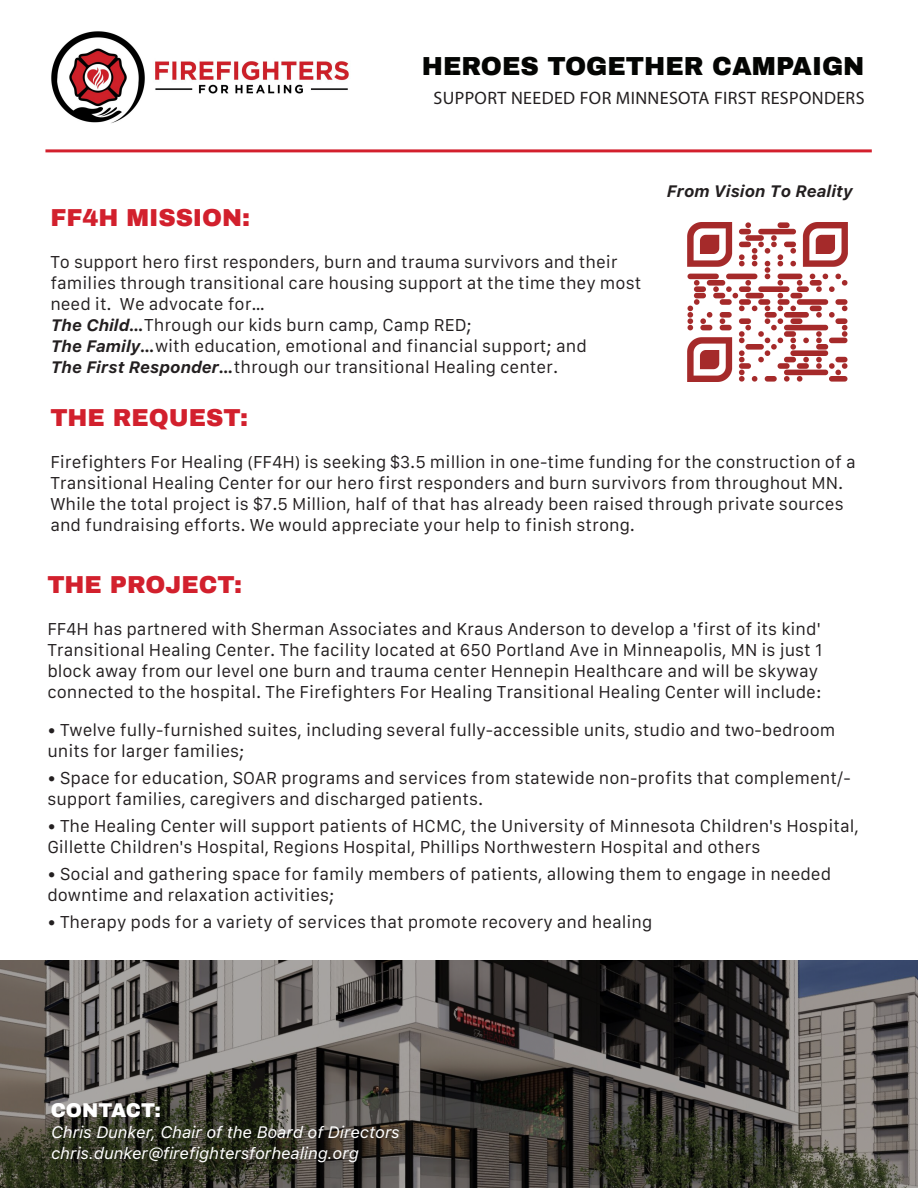
<style>
.page{position:relative;width:918px;height:1188px;background:#fff}
.page>*{position:absolute;margin:0;border:0;box-sizing:border-box;transform-origin:0 0}
.t1{font:900 25.5px "Archivo";color:#040503}
.t2{font:900 24px "Archivo";color:#d2202d}
.t3{font:900 19.5px "Archivo";color:#fff}
.t4{font:18px "Myriad Pro";letter-spacing:.02em;color:#231f20}
.t5{font:16.5px/21px "Galvji";color:#231f20}
.t6{font:italic 16.5px/21px "Galvji";color:#fff}
.t7{font:italic 700 16.5px "Galvji";color:#231f20}
.s1{font-weight:700;font-style:italic}
</style>
<div class="page">
<img style="left:0;top:960px;width:917px;height:228px">
<img style="left:687px;top:222px;width:161px;height:160px">
<img style="left:45px;top:31px;width:327px;height:122px">
<hr style="left:45px;top:149px;width:827px;height:3px;background:#d3202d">
<h1 class="t1" style="left:422px;top:51px;width:444px">HEROES TOGETHER CAMPAIGN</h1>
<p class="t4" style="left:434px;top:87px;width:432px">SUPPORT NEEDED FOR MINNESOTA FIRST RESPONDERS</p>
<h2 class="t2" style="left:50px;top:203px;width:201px">FF4H MISSION:</h2>
<p class="t5" style="left:50px;top:252px;width:592px">To support hero first responders, burn and trauma survivors and their families through transitional care housing support at the time they most need it. We advocate for…<br><span class="s1">The Child…</span>Through our kids burn camp, Camp RED;<br><span class="s1">The Family…</span>with education, emotional and financial support; and<br><span class="s1">The First Responder…</span>through our transitional Healing center.</p>
<p class="t7" style="left:666px;top:182px;width:188px">From Vision To Reality</p>
<h2 class="t2" style="left:50px;top:403px;width:199px">THE REQUEST:</h2>
<p class="t5" style="left:50px;top:452px;width:807px">Firefighters For Healing (FF4H) is seeking $3.5 million in one-time funding for the construction of a Transitional Healing Center for our hero first responders and burn survivors from throughout MN.<br>While the total project is $7.5 Million, half of that has already been raised through private sources and fundraising efforts. We would appreciate your help to finish strong.</p>
<h2 class="t2" style="left:47px;top:570px;width:196px">THE PROJECT:</h2>
<p class="t5" style="left:47px;top:619px;width:777px">FF4H has partnered with Sherman Associates and Kraus Anderson to develop a 'first of its kind' Transitional Healing Center. The facility located at 650 Portland Ave in Minneapolis, MN is just 1 block away from our level one burn and trauma center Hennepin Healthcare and will be skyway connected to the hospital. The Firefighters For Healing Transitional Healing Center will include:</p>
<p class="t5" style="left:47px;top:720px;width:790px">• Twelve fully-furnished suites, including several fully-accessible units, studio and two-bedroom units for larger families;</p>
<p class="t5" style="left:47px;top:768px;width:805px">• Space for education, SOAR programs and services from statewide non-profits that complement/- support families, caregivers and discharged patients.</p>
<p class="t5" style="left:47px;top:816px;width:813px">• The Healing Center will support patients of HCMC, the University of Minnesota Children's Hospital,<br>Gillette Children's Hospital, Regions Hospital, Phillips Northwestern Hospital and others</p>
<p class="t5" style="left:47px;top:864px;width:785px">• Social and gathering space for family members of patients, allowing them to engage in needed downtime and relaxation activities;</p>
<p class="t5" style="left:47px;top:912px;width:607px">• Therapy pods for a variety of services that promote recovery and healing</p>
<p class="t3" style="left:51px;top:1098px;width:112px">CONTACT:</p>
<p class="t6" style="left:51px;top:1122px;width:350px">Chris Dunker, Chair of the Board of Directors chris.dunker@firefightersforhealing.org</p>
</div>
